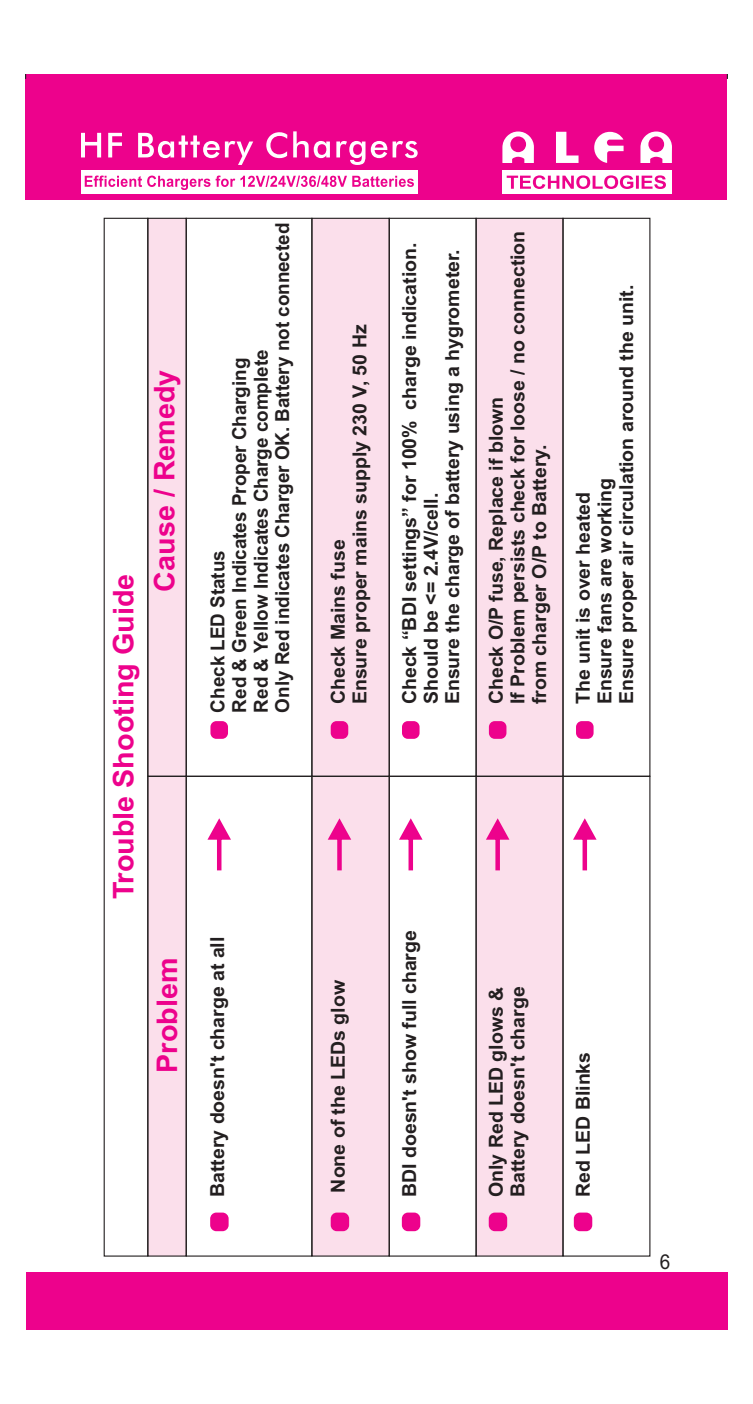
<style>
.page{position:relative;width:753px;height:1404px;background:#fff}
.page>*{position:absolute;margin:0;border:0;box-sizing:border-box;transform-origin:0 0}
.t1{font:700 28.57px "Arial";color:#ed028c}
.t2{font:20.47px "Arial";color:#231f20;scale:.93 1}
.t3{font:700 19.35px/21.6px "Arial";color:#231f20}
</style>
<div class="page">
<div style="left:26px;top:1272px;width:701px;height:57px;background:#ed028c"></div>
<div style="left:26px;top:74px;width:701px;height:126px;background:#ed028c"></div>
<svg style="left:81px;top:131px;width:336px;height:34px"></svg>
<div style="left:81px;top:170px;width:336px;height:24px;background:#fff"></div>
<svg style="left:85px;top:175px;width:329px;height:15px"></svg>
<div style="left:502px;top:170px;width:169px;height:24px;background:#fff"></div>
<svg style="left:506px;top:175px;width:160px;height:14px"></svg>
<svg style="left:502px;top:131px;width:170px;height:32px"></svg>
<div style="left:312px;top:776px;width:77px;height:479px;background:#fbdfeb"></div>
<div style="left:312px;top:218px;width:77px;height:558px;background:#fbdfeb"></div>
<div style="left:476px;top:776px;width:87px;height:479px;background:#fbdfeb"></div>
<div style="left:476px;top:218px;width:87px;height:558px;background:#fbdfeb"></div>
<div style="left:148px;top:218px;width:38px;height:558px;background:#fbdfeb"></div>
<div style="left:148px;top:776px;width:38px;height:479px;background:#fbdfeb"></div>
<div style="left:489px;top:721px;width:17px;height:17px;background:#ed028c;border-radius:6px"></div>
<div style="left:576px;top:721px;width:17px;height:17px;background:#ed028c;border-radius:6px"></div>
<div style="left:402px;top:721px;width:17px;height:17px;background:#ed028c;border-radius:6px"></div>
<div style="left:331px;top:721px;width:17px;height:17px;background:#ed028c;border-radius:6px"></div>
<div style="left:210px;top:721px;width:18px;height:17px;background:#ed028c;border-radius:6px"></div>
<svg style="left:328px;top:818px;width:23px;height:52px"></svg>
<svg style="left:207px;top:818px;width:24px;height:52px"></svg>
<svg style="left:399px;top:818px;width:23px;height:52px"></svg>
<svg style="left:486px;top:818px;width:23px;height:52px"></svg>
<svg style="left:573px;top:818px;width:23px;height:52px"></svg>
<div style="left:210px;top:1212px;width:19px;height:18px;background:#ed028c;border-radius:6px"></div>
<div style="left:331px;top:1212px;width:18px;height:18px;background:#ed028c;border-radius:6px"></div>
<div style="left:402px;top:1212px;width:18px;height:18px;background:#ed028c;border-radius:6px"></div>
<div style="left:488px;top:1212px;width:19px;height:18px;background:#ed028c;border-radius:6px"></div>
<div style="left:574px;top:1212px;width:18px;height:18px;background:#ed028c;border-radius:6px"></div>
<div style="left:104px;top:218px;width:44px;height:1038px;border:1px solid #231f20"></div>
<div style="left:147px;top:218px;width:40px;height:558px;border:1px solid #231f20"></div>
<div style="left:186px;top:218px;width:126px;height:558px;border:1px solid #231f20"></div>
<div style="left:311px;top:218px;width:79px;height:558px;border:1px solid #231f20"></div>
<div style="left:388px;top:218px;width:88px;height:558px;border:1px solid #231f20"></div>
<div style="left:475px;top:218px;width:88px;height:558px;border:1px solid #231f20"></div>
<div style="left:562px;top:218px;width:88px;height:558px;border:1px solid #231f20"></div>
<div style="left:147px;top:775px;width:40px;height:481px;border:1px solid #231f20"></div>
<div style="left:186px;top:775px;width:126px;height:481px;border:1px solid #231f20"></div>
<div style="left:311px;top:775px;width:79px;height:481px;border:1px solid #231f20"></div>
<div style="left:388px;top:775px;width:88px;height:481px;border:1px solid #231f20"></div>
<div style="left:475px;top:775px;width:88px;height:481px;border:1px solid #231f20"></div>
<div style="left:562px;top:775px;width:88px;height:481px;border:1px solid #231f20"></div>
<h1 class="t1" style="left:113px;top:899px;width:327px;rotate:-90deg">Trouble Shooting Guide</h1>
<h1 class="t1" style="left:154px;top:591px;width:223px;rotate:-90deg">Cause / Remedy</h1>
<h1 class="t1" style="left:156px;top:1072px;width:116px;rotate:-90deg">Problem</h1>
<p class="t3" style="left:209px;top:712px;width:491px;rotate:-90deg">Check LED Status<br>Red &amp; Green Indicates Proper Charging<br>Red &amp; Yellow Indicates Charge complete<br>Only Red indicates Charger OK. Battery not connected</p>
<p class="t3" style="left:208px;top:1196px;width:262px;rotate:-90deg">Battery doesn't charge at all</p>
<p class="t3" style="left:329px;top:704px;width:381px;rotate:-90deg">Check Mains fuse<br>Ensure proper mains supply 230 V, 50 Hz</p>
<p class="t3" style="left:400px;top:704px;width:463px;rotate:-90deg">Check “BDI settings” for 100% charge indication.<br>Should be &lt;= 2.4V/cell.<br>Ensure the charge of battery using a hygrometer.</p>
<p class="t3" style="left:508px;top:704px;width:475px;rotate:-90deg">If Problem persists check for loose / no connection from charger O/P to Battery.</p>
<p class="t3" style="left:487px;top:704px;width:309px;rotate:-90deg">Check O/P fuse, Replace if blown</p>
<p class="t3" style="left:574px;top:704px;width:421px;rotate:-90deg">The unit is over heated<br>Ensure fans are working<br>Ensure proper air circulation around the unit.</p>
<p class="t3" style="left:329px;top:1192px;width:214px;rotate:-90deg">None of the LEDs glow</p>
<p class="t3" style="left:400px;top:1196px;width:268px;rotate:-90deg">BDI doesn't show full charge</p>
<p class="t3" style="left:487px;top:1196px;width:212px;rotate:-90deg">Only Red LED glows &amp;<br>Battery doesn't charge</p>
<p class="t3" style="left:574px;top:1196px;width:147px;rotate:-90deg">Red LED Blinks</p>
<p class="t2" style="left:660px;top:1253px;width:13px">6</p>
</div>
